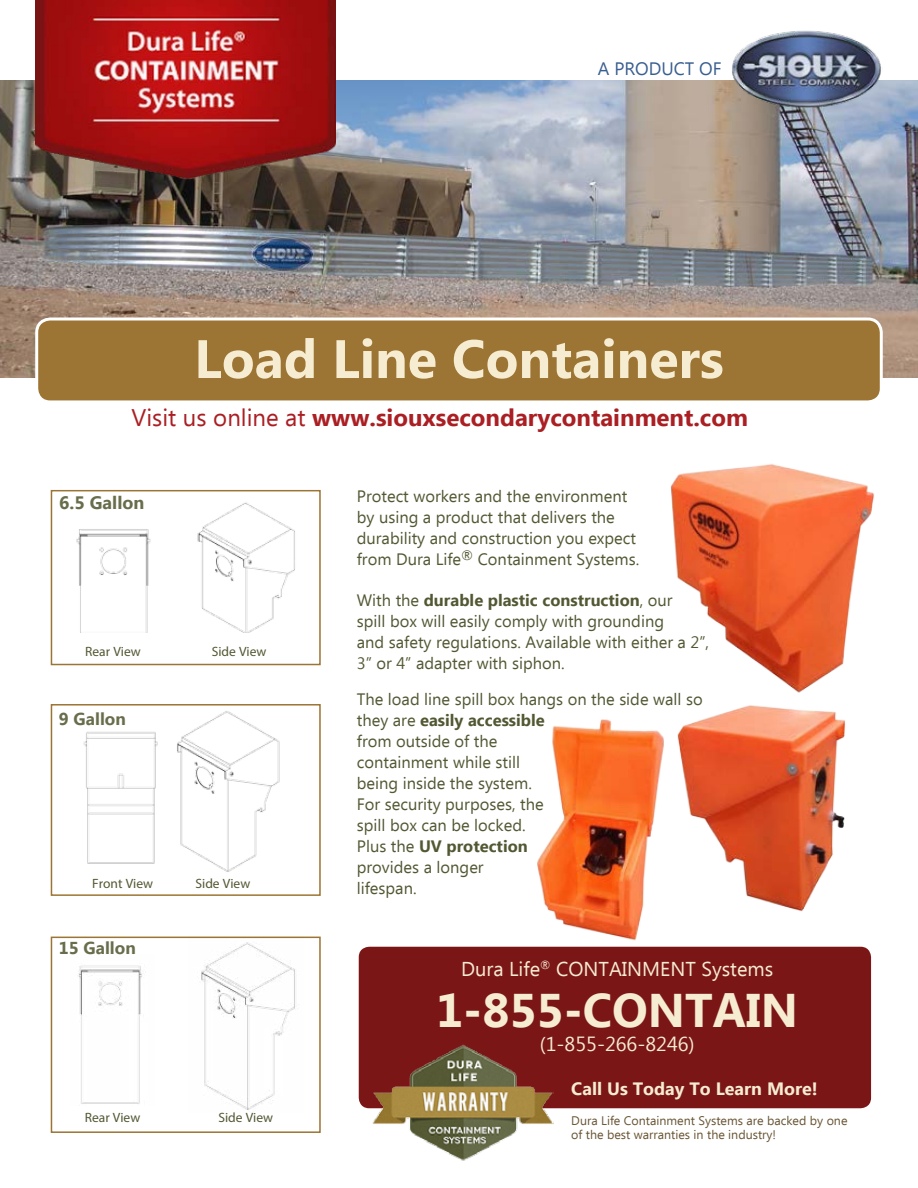
<style>
.page{position:relative;width:918px;height:1188px;background:#fff}
.page>*{position:absolute;margin:0;border:0;box-sizing:border-box;transform-origin:0 0}
.t1{font:700 54px "Ebrima";color:#f6ecd1}
.t2{font:700 47.1px "Ebrima";color:#f6ecd1}
.t3{font:700 24px "Ebrima";color:#aa1f23}
.t4{font:20.1px "Ebrima";color:#f6ecd1}
.t5{font:18px "Ebrima";color:#395e90}
.t6{font:700 18px "Ebrima";color:#686e4c}
.t7{font:700 17.85px "Ebrima";color:#f6ecd1}
.t8{font:700 17.25px "Ebrima";color:#686e4c}
.t9{font:16.5px/21px "Ebrima";color:#535833}
.t10{font:13.5px "Myriad Pro";color:#535833}
.t11{font:12.45px/15px "Ebrima";color:#6a5535}
.s1{font-weight:400}
.s2{font-weight:700}
</style>
<div class="page">
<img style="left:0;top:80px;width:918px;height:298px">
<div style="left:37px;top:319px;width:844px;height:83px;background:#9c7433;border-radius:14px"></div>
<div style="left:35px;top:318px;width:848px;height:85px;border:3px solid #fff;border-radius:14px"></div>
<img style="left:36px;top:0;width:300px;height:180px">
<img style="left:730px;top:30px;width:152px;height:80px">
<div style="left:358px;top:946px;width:514px;height:163px;background:#7b1617;border-radius:11px"></div>
<div style="left:357px;top:945px;width:516px;height:165px;border:2px solid #fff;border-radius:11px"></div>
<img style="left:372px;top:1044px;width:181px;height:117px">
<div style="left:51px;top:490px;width:270px;height:175px;border:2px solid #9c7433"></div>
<img style="left:76px;top:529px;width:75px;height:104px">
<img style="left:197px;top:502px;width:98px;height:131px">
<div style="left:51px;top:704px;width:270px;height:192px;border:2px solid #9c7433"></div>
<img style="left:83px;top:732px;width:75px;height:132px">
<img style="left:177px;top:711px;width:103px;height:161px">
<div style="left:51px;top:937px;width:270px;height:196px;border:2px solid #9c7433"></div>
<img style="left:79px;top:965px;width:67px;height:139px">
<img style="left:188px;top:936px;width:115px;height:174px">
<img style="left:670px;top:464px;width:204px;height:229px">
<img style="left:537px;top:719px;width:127px;height:222px">
<img style="left:677px;top:705px;width:169px;height:207px">
<p class="t5" style="left:598px;top:56px;width:125px">A PRODUCT OF</p>
<h1 class="t1" style="left:194px;top:319px;width:531px">Load Line Containers</h1>
<h3 class="t3" style="left:132px;top:399px;width:618px"><span class="s1">Visit us online at</span> www.siouxsecondarycontainment.com</h3>
<p class="t6" style="left:59px;top:489px;width:87px">6.5 Gallon</p>
<p class="t10" style="left:85px;top:643px;width:57px">Rear View</p>
<p class="t10" style="left:212px;top:643px;width:56px">Side View</p>
<p class="t8" style="left:59px;top:706px;width:68px">9 Gallon</p>
<p class="t10" style="left:92px;top:876px;width:62px">Front View</p>
<p class="t10" style="left:196px;top:876px;width:56px">Side View</p>
<p class="t8" style="left:59px;top:935px;width:78px">15 Gallon</p>
<p class="t10" style="left:85px;top:1110px;width:57px">Rear View</p>
<p class="t10" style="left:218px;top:1110px;width:56px">Side View</p>
<p class="t9" style="left:357px;top:487px;width:284px">Protect workers and the environment by using a product that delivers the durability and construction you expect from Dura Life<sup>®</sup> Containment Systems.</p>
<p class="t9" style="left:357px;top:591px;width:354px">With the <span class="s2">durable plastic construction</span>, our<br>spill box will easily comply with grounding<br>and safety regulations. Available with either a 2”, 3” or 4” adapter with siphon.</p>
<p class="t9" style="left:357px;top:690px;width:347px">The load line spill box hangs on the side wall so they are <span class="s2">easily accessible<br></span>from outside of the<br>containment while still<br>being inside the system.<br>For security purposes, the<br>spill box can be locked.<br>Plus the <span class="s2">UV protection<br></span>provides a longer<br>lifespan.</p>
<p class="t4" style="left:461px;top:954px;width:314px">Dura Life<sup>®</sup> CONTAINMENT Systems</p>
<h2 class="t2" style="left:436px;top:975px;width:363px">1-855-CONTAIN</h2>
<p class="t4" style="left:540px;top:1029px;width:156px">(1-855-266-8246)</p>
<p class="t7" style="left:571px;top:1075px;width:248px">Call Us Today To Learn More!</p>
<p class="t11" style="left:571px;top:1113px;width:278px">Dura Life Containment Systems are backed by one of the best warranties in the industry!</p>
</div>
